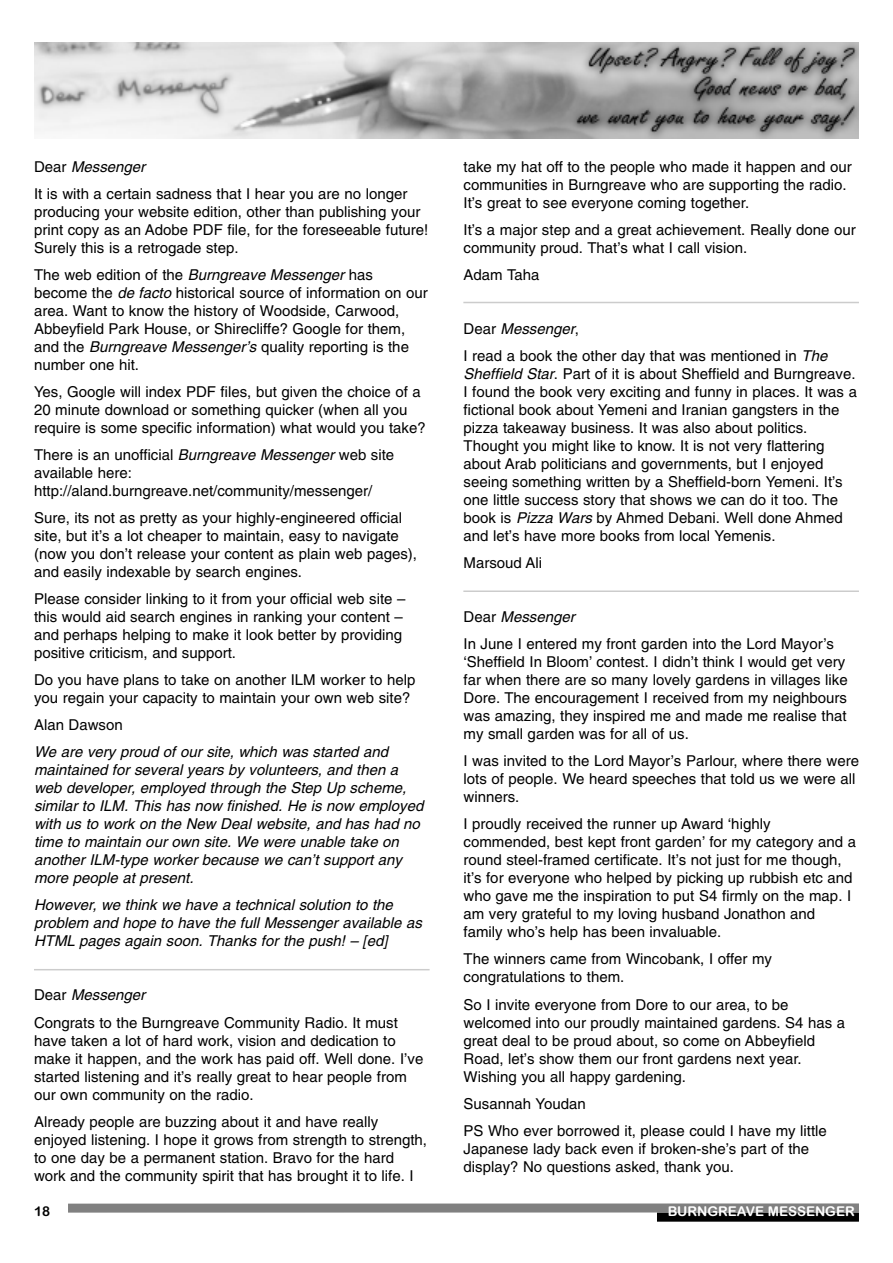
<style>
.page{position:relative;width:893px;height:1263px;background:#fff}
.page>*{position:absolute;margin:0;border:0;box-sizing:border-box;transform-origin:0 0}
.t1{font:15px/18px "Helvetica";color:#000}
.t2{font:italic 15px/18px "Helvetica";color:#000}
.t3{font:13.5px "Arial Rounded MT Bold";color:#fff}
.t4{font:13.5px "Arial Rounded MT Bold";color:#000}
.s1{font-style:italic}
</style>
<div class="page">
<div style="left:68px;top:1203px;width:791px;height:9px;background:#808080"></div>
<div style="left:657px;top:1213px;width:202px;height:9px;background:#000"></div>
<img style="left:34px;top:43px;width:825px;height:95px">
<hr style="left:34px;top:969px;width:396px;height:1px;background:#ccc">
<hr style="left:463px;top:590px;width:396px;height:2px;background:#ccc">
<hr style="left:463px;top:302px;width:396px;height:1px;background:#ccc">
<p class="t1" style="left:34px;top:155px;width:375px;line-height:27px">Dear <span class="s1">Messenger<br></span>It is with a certain sadness that I hear you are no longer</p>
<p class="t1" style="left:34px;top:204px;width:396px">producing your website edition, other than publishing your print copy as an Adobe PDF file, for the foreseeable future!<br>Surely this is a retrogade step.</p>
<p class="t1" style="left:34px;top:267px;width:395px">The web edition of the <span class="s1">Burngreave Messenger</span> has become the <span class="s1">de facto</span> historical source of information on our area. Want to know the history of Woodside, Carwood, Abbeyfield Park House, or Shirecliffe? Google for them, and the <span class="s1">Burngreave Messenger’s</span> quality reporting is the number one hit.</p>
<p class="t1" style="left:34px;top:384px;width:393px">Yes, Google will index PDF files, but given the choice of a<br>20 minute download or something quicker (when all you require is some specific information) what would you take?</p>
<p class="t1" style="left:34px;top:447px;width:362px">There is an unofficial <span class="s1">Burngreave Messenger</span> web site available here: http://aland.burngreave.net/community/messenger/</p>
<p class="t1" style="left:34px;top:510px;width:385px">Sure, its not as pretty as your highly-engineered official site, but it’s a lot cheaper to maintain, easy to navigate (now you don’t release your content as plain web pages), and easily indexable by search engines.</p>
<p class="t1" style="left:34px;top:591px;width:373px">Please consider linking to it from your official web site – this would aid search engines in ranking your content – and perhaps helping to make it look better by providing positive criticism, and support.</p>
<p class="t1" style="left:34px;top:672px;width:383px">Do you have plans to take on another ILM worker to help you regain your capacity to maintain your own web site?</p>
<p class="t1" style="left:34px;top:717px;width:90px">Alan Dawson</p>
<p class="t2" style="left:34px;top:744px;width:391px">We are very proud of our site, which was started and maintained for several years by volunteers, and then a web developer, employed through the Step Up scheme, similar to ILM. This has now finished. He is now employed with us to work on the New Deal website, and has had no time to maintain our own site. We were unable take on another ILM-type worker because we can’t support any more people at present.</p>
<p class="t2" style="left:34px;top:897px;width:390px">However, we think we have a technical solution to the problem and hope to have the full Messenger available as<br>HTML pages again soon. Thanks for the push! – [ed]</p>
<p class="t1" style="left:34px;top:983px;width:365px;line-height:27px">Dear <span class="s1">Messenger<br></span>Congrats to the Burngreave Community Radio. It must</p>
<p class="t1" style="left:34px;top:1032px;width:391px">have taken a lot of hard work, vision and dedication to make it happen, and the work has paid off. Well done. I’ve started listening and it’s really great to hear people from our own community on the radio.</p>
<p class="t1" style="left:34px;top:1113px;width:395px">Already people are buzzing about it and have really enjoyed listening. I hope it grows from strength to strength, to one day be a permanent station. Bravo for the hard work and the community spirit that has brought it to life. I</p>
<p class="t1" style="left:463px;top:159px;width:390px">take my hat off to the people who made it happen and our communities in Burngreave who are supporting the radio.<br>It’s great to see everyone coming together.</p>
<p class="t1" style="left:463px;top:222px;width:394px">It’s a major step and a great achievement. Really done our community proud. That’s what I call vision.</p>
<p class="t1" style="left:463px;top:267px;width:78px">Adam Taha</p>
<p class="t1" style="left:463px;top:317px;width:365px;line-height:27px">Dear <span class="s1">Messenger</span>,<br>I read a book the other day that was mentioned in <span class="s1">The</span></p>
<p class="t1" style="left:463px;top:366px;width:395px"><span class="s1">Sheffield Star</span>. Part of it is about Sheffield and Burngreave.<br>I found the book very exciting and funny in places. It was a fictional book about Yemeni and Iranian gangsters in the pizza takeaway business. It was also about politics.<br>Thought you might like to know. It is not very flattering about Arab politicians and governments, but I enjoyed seeing something written by a Sheffield-born Yemeni. It’s one little success story that shows we can do it too. The book is <span class="s1">Pizza Wars</span> by Ahmed Debani. Well done Ahmed and let’s have more books from local Yemenis.</p>
<p class="t1" style="left:463px;top:555px;width:80px">Marsoud Ali</p>
<p class="t1" style="left:463px;top:605px;width:372px;line-height:27px">Dear <span class="s1">Messenger<br></span>In June I entered my front garden into the Lord Mayor’s</p>
<p class="t1" style="left:463px;top:654px;width:386px">‘Sheffield In Bloom’ contest. I didn’t think I would get very far when there are so many lovely gardens in villages like Dore. The encouragement I received from my neighbours was amazing, they inspired me and made me realise that my small garden was for all of us.</p>
<p class="t1" style="left:463px;top:753px;width:397px">I was invited to the Lord Mayor’s Parlour, where there were lots of people. We heard speeches that told us we were all winners.</p>
<p class="t1" style="left:463px;top:816px;width:394px">I proudly received the runner up Award ‘highly commended, best kept front garden’ for my category and a round steel-framed certificate. It’s not just for me though, it’s for everyone who helped by picking up rubbish etc and who gave me the inspiration to put S4 firmly on the map. I am very grateful to my loving husband Jonathon and family who’s help has been invaluable.</p>
<p class="t1" style="left:463px;top:951px;width:310px">The winners came from Wincobank, I offer my congratulations to them.</p>
<p class="t1" style="left:463px;top:996px;width:383px">So I invite everyone from Dore to our area, to be welcomed into our proudly maintained gardens. S4 has a great deal to be proud about, so come on Abbeyfield Road, let’s show them our front gardens next year.<br>Wishing you all happy gardening.</p>
<p class="t1" style="left:463px;top:1091px;width:365px;line-height:27px">Susannah Youdan<br>PS Who ever borrowed it, please could I have my little</p>
<p class="t1" style="left:463px;top:1140px;width:347px">Japanese lady back even if broken-she’s part of the display? No questions asked, thank you.</p>
<p class="t4" style="left:34px;top:1203px;width:18px">18</p>
<p class="t3" style="left:668px;top:1203px;width:188px">BURNGREAVE MESSENGER</p>
</div>
